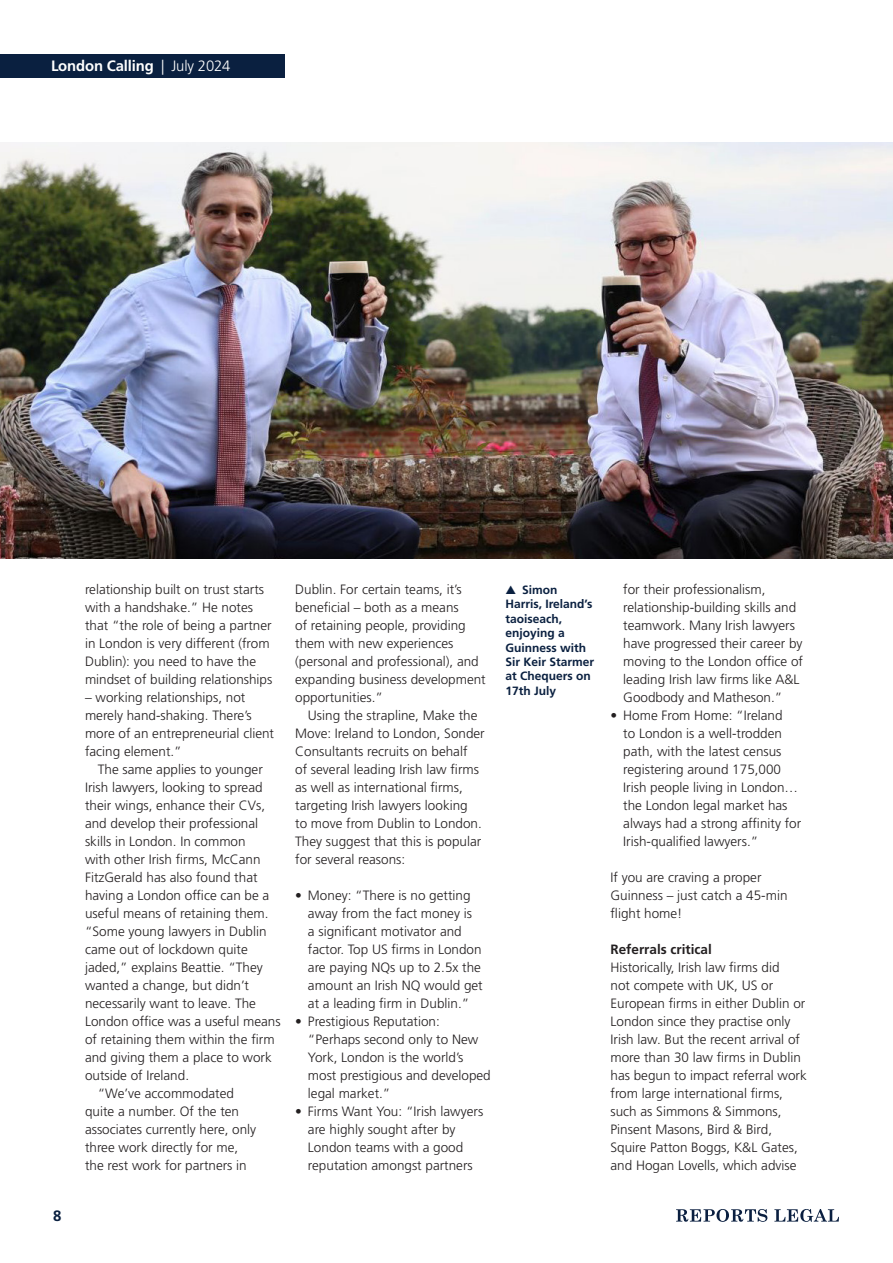
<style>
.page{position:relative;width:893px;height:1263px;background:#fff}
.page>*{position:absolute;margin:0;border:0;box-sizing:border-box;transform-origin:0 0}
.t1{font:700 15px "Frutiger LT Std";letter-spacing:-.01em;color:#fff}
.t2{font:700 15px "Frutiger LT Std";color:#0a2040}
.Par_no_indent{font:300 13.5px/18px "Frutiger LT Std";color:#231f20}
.Crosshead{font:700 13.5px "Frutiger LT Std";color:#231f20}
.t3{font:700 12px/14.4px "Frutiger LT Std";color:#0a2040}
.s1{font-weight:300}
</style>
<div class="page">
<div style="left:0;top:54px;width:285px;height:23px;background:#0a2040"></div>
<svg style="left:676px;top:1209px;width:91px;height:13px"></svg>
<svg style="left:774px;top:1209px;width:65px;height:13px"></svg>
<img style="left:0;top:142px;width:893px;height:416px">
<p class="t1" style="left:51px;top:57px;width:181px">London Calling <span class="s1">| July 2024</span></p>
<p class="t2" style="left:53px;top:1207px;width:10px">8</p>
<p class="Par_no_indent" style="left:85px;top:581px;width:189px">relationship built on trust starts with a handshake.” He notes that “the role of being a partner in London is very different (from<br>Dublin): you need to have the mindset of building relationships</p>
<p class="Par_no_indent" style="left:85px;top:689px;width:191px">– working relationships, not merely hand-shaking. There’s more of an entrepreneurial client facing element.”</p>
<p class="Par_no_indent" style="left:85px;top:761px;width:197px;text-indent:13px">The same applies to younger<br>Irish lawyers, looking to spread their wings, enhance their CVs, and develop their professional skills in London. In common<br>with other Irish firms, McCann<br>FitzGerald has also found that having a London office can be a useful means of retaining them. “Some young lawyers in Dublin came out of lockdown quite jaded,” explains Beattie. “They wanted a change, but didn’t necessarily want to leave. The<br>London office was a useful means of retaining them within the firm and giving them a place to work outside of Ireland.</p>
<p class="Par_no_indent" style="left:85px;top:1085px;width:173px;text-indent:13px">“We’ve accommodated quite a number. Of the ten associates currently here, only three work directly for me, the rest work for partners in</p>
<p class="Par_no_indent" style="left:295px;top:581px;width:192px">Dublin. For certain teams, it’s beneficial – both as a means<br>of retaining people, providing them with new experiences (personal and professional), and expanding business development opportunities.”</p>
<p class="Par_no_indent" style="left:295px;top:707px;width:191px;text-indent:13px">Using the strapline, Make the<br>Move: Ireland to London, Sonder<br>Consultants recruits on behalf<br>of several leading Irish law firms as well as international firms, targeting Irish lawyers looking<br>to move from Dublin to London.<br>They suggest that this is popular for several reasons:</p>
<p class="Par_no_indent" style="left:308px;top:887px;width:176px;text-indent:-13px">• Money: “There is no getting away from the fact money is<br>a significant motivator and factor. Top US firms in London are paying NQs up to 2.5x the amount an Irish NQ would get at a leading firm in Dublin.”</p>
<p class="Par_no_indent" style="left:308px;top:1013px;width:184px;text-indent:-13px">• Prestigious Reputation: “Perhaps second only to New<br>York, London is the world’s most prestigious and developed legal market.”</p>
<p class="Par_no_indent" style="left:308px;top:1103px;width:177px;text-indent:-13px">• Firms Want You: “Irish lawyers are highly sought after by<br>London teams with a good reputation amongst partners</p>
<p class="t3" style="left:505px;top:583px;width:90px">▲ Simon<br>Harris, Ireland’s taoiseach, enjoying a<br>Guinness with<br>Sir Keir Starmer at Chequers on<br>17th July</p>
<p class="Par_no_indent" style="left:623px;top:581px;width:181px">for their professionalism, relationship-building skills and teamwork. Many Irish lawyers have progressed their career by moving to the London office of leading Irish law firms like A&amp;L<br>Goodbody and Matheson.”</p>
<p class="Par_no_indent" style="left:623px;top:707px;width:180px;text-indent:-13px">• Home From Home: “Ireland<br>to London is a well-trodden path, with the latest census registering around 175,000<br>Irish people living in London… the London legal market has always had a strong affinity for<br>Irish-qualified lawyers.”</p>
<p class="Par_no_indent" style="left:610px;top:869px;width:179px">If you are craving a proper<br>Guinness – just catch a 45-min flight home!</p>
<p class="Crosshead" style="left:610px;top:941px;width:103px">Referrals critical</p>
<p class="Par_no_indent" style="left:610px;top:959px;width:198px">Historically, Irish law firms did<br>not compete with UK, US or<br>European firms in either Dublin or<br>London since they practise only<br>Irish law. But the recent arrival of more than 30 law firms in Dublin has begun to impact referral work from large international firms, such as Simmons &amp; Simmons,<br>Pinsent Masons, Bird &amp; Bird,<br>Squire Patton Boggs, K&amp;L Gates, and Hogan Lovells, which advise</p>
</div>
